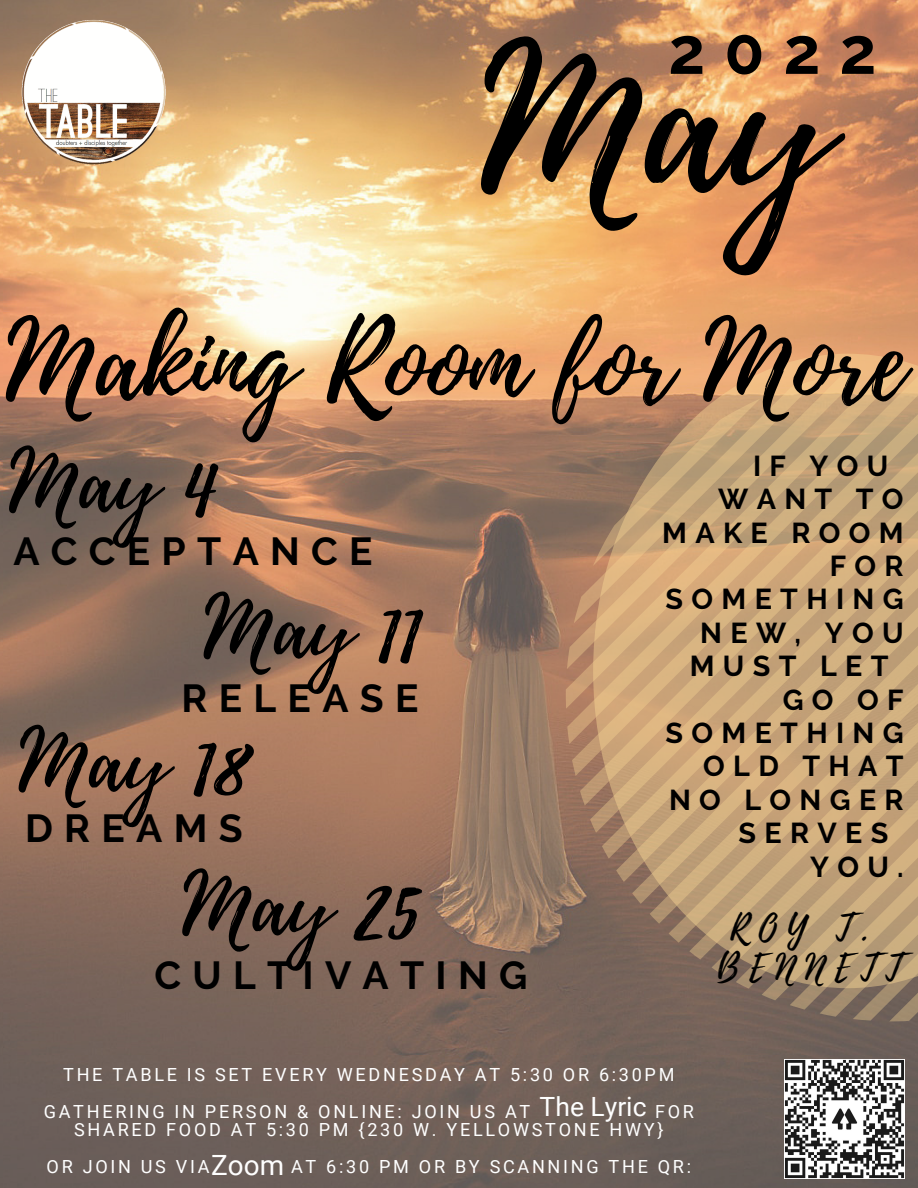
<style>
.page{position:relative;width:918px;height:1188px;background:#fff}
.page>*{position:absolute;margin:0;border:0;box-sizing:border-box;transform-origin:0 0}
.t1{font:196.65px "Playlist Script";color:#000}
.t2{font:108px "Playlist Script";color:#000}
.t3{font:84.3px "Playlist Script";color:#000}
.t4{font:700 65.55px "Raleway";color:#000}
.t5{font:700 39px "Raleway";letter-spacing:.29em;color:#000}
.t6{font:34.2px/39.6px "Playlist Script";letter-spacing:.29em;color:#000;text-align:center}
.t7{font:700 28.65px "Raleway";letter-spacing:.29em;color:#000}
.t8{font:26.55px "Roboto";color:#fefefe}
.t9{font:18px/36.8px "Roboto";letter-spacing:.15em;color:#fff}
.s1{font-size:27.9px;color:#fefefe}
</style>
<div class="page">
<img style="left:0;top:0;width:918px;height:1188px">
<img style="left:14px;top:12px;width:159px;height:159px">
<svg style="left:593px;top:354px;width:325px;height:17px;background:#eeaf79"></svg>
<svg style="left:566px;top:371px;width:352px;height:650px;background:#be9c74"></svg>
<img style="left:785px;top:1059px;width:119px;height:119px">
<h1 class="t1" style="left:481px;top:-18px;width:351px">May</h1>
<h3 class="t4" style="left:668px;top:12px;width:210px">2022</h3>
<h2 class="t2" style="left:6px;top:285px;width:901px">Making Room for More</h2>
<h3 class="t7" style="left:753px;top:449px;width:137px">IF YOU</h3>
<h3 class="t7" style="left:718px;top:482px;width:187px">WANT TO</h3>
<h3 class="t7" style="left:662px;top:516px;width:243px">MAKE ROOM</h3>
<h3 class="t7" style="left:830px;top:549px;width:75px">FOR</h3>
<h3 class="t7" style="left:666px;top:582px;width:240px">SOMETHING</h3>
<h3 class="t7" style="left:700px;top:616px;width:205px">NEW, YOU</h3>
<h3 class="t7" style="left:690px;top:649px;width:200px">MUST LET</h3>
<h3 class="t7" style="left:783px;top:683px;width:122px">GO OF</h3>
<h3 class="t7" style="left:666px;top:716px;width:240px">SOMETHING</h3>
<h3 class="t7" style="left:703px;top:749px;width:202px">OLD THAT</h3>
<h3 class="t7" style="left:669px;top:783px;width:236px">NO LONGER</h3>
<h3 class="t7" style="left:739px;top:816px;width:151px">SERVES</h3>
<h3 class="t7" style="left:810px;top:850px;width:95px">YOU.</h3>
<h3 class="t6" style="left:718px;top:909px;width:185px">ROY T.<br>BENNETT</h3>
<h3 class="t3" style="left:9px;top:422px;width:207px">May 4</h3>
<h3 class="t5" style="left:13px;top:528px;width:361px">ACCEPTANCE</h3>
<h3 class="t3" style="left:204px;top:568px;width:218px">May 11</h3>
<h3 class="t5" style="left:182px;top:675px;width:238px">RELEASE</h3>
<h3 class="t3" style="left:19px;top:702px;width:232px">May 18</h3>
<h3 class="t5" style="left:25px;top:805px;width:219px">DREAMS</h3>
<h3 class="t3" style="left:182px;top:845px;width:238px">May 25</h3>
<h3 class="t5" style="left:154px;top:952px;width:374px">CULTIVATING</h3>
<p class="t9" style="left:44px;top:1056px;width:632px;text-indent:19px">THE TABLE IS SET EVERY WEDNESDAY AT 5:30 OR 6:30PM<br>GATHERING IN PERSON &amp; ONLINE: JOIN US AT</p>
<h3 class="t8" style="left:540px;top:1091px;width:108px">The Lyric</h3>
<p class="t9" style="left:74px;top:1102px;width:621px;line-height:18.5px;text-indent:581px">FOR<br>SHARED FOOD AT 5:30 PM {230 W. YELLOWSTONE HWY}</p>
<p class="t9" style="left:47px;top:1148px;width:646px">OR JOIN US VIA<span class="s1">Zoom</span> AT 6:30 PM OR BY SCANNING THE QR:</p>
</div>
